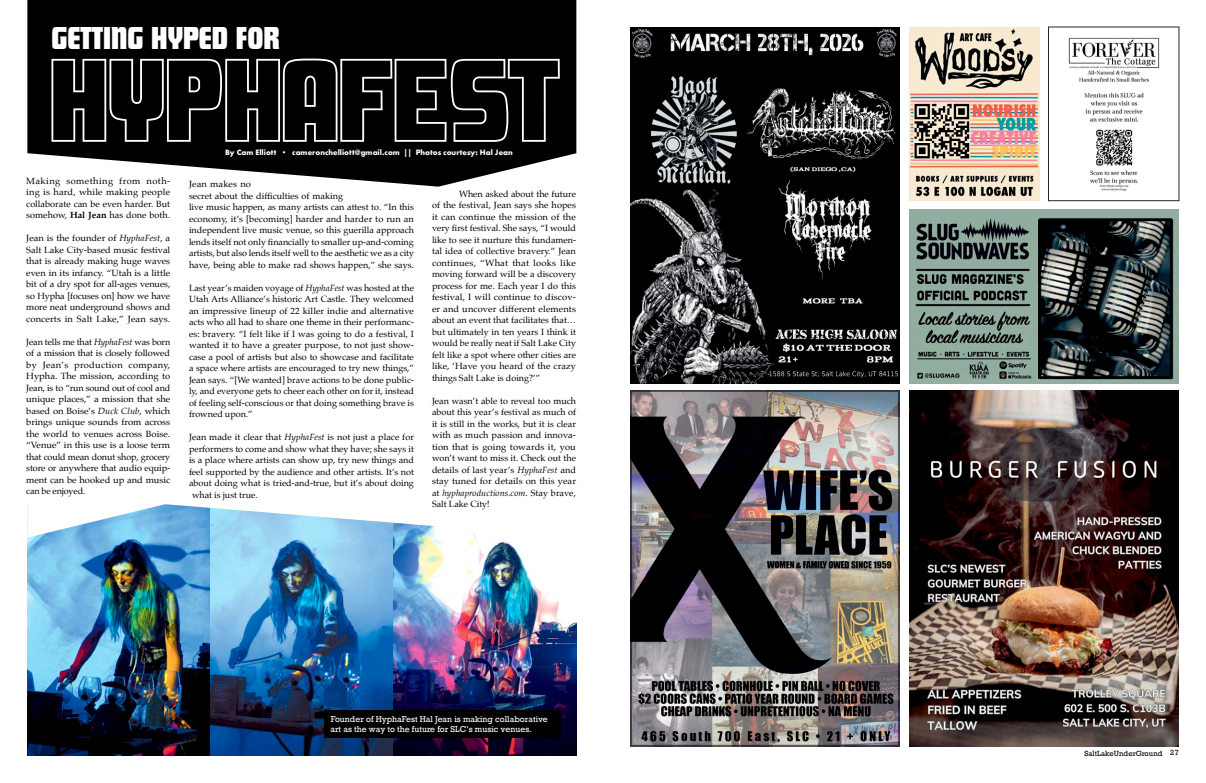
<style>
.page{position:relative;width:1206px;height:783px;background:#fff}
.page>*{position:absolute;margin:0;border:0;box-sizing:border-box;transform-origin:0 0}
.t1{font:33px "Futura LT Pro Display";color:#fff}
.Issue-Body-Text{font:9px/11.5px "Palatino";color:#000;text-align:justify}
.Issue-Body-Text-2{font:9px/11.5px "Palatino";color:#000;text-align:justify;scale:1.04 1}
.Caption-Text{font:8px/10px "Rockwell";color:#fff}
.Byline{font:700 8px "Futura PT";letter-spacing:.005em;color:#fff}
.t2{font:7px "Rockwell";color:#000}
.s1{font-weight:700}
.s2{font-style:italic}
</style>
<div class="page">
<img style="left:27px;top:538px;width:366px;height:218px">
<img style="left:393px;top:538px;width:183px;height:218px">
<svg style="left:27px;top:0;width:549px;height:187px;fill:#000"></svg>
<svg style="left:27px;top:503px;width:449px;height:35px"></svg>
<div style="left:324px;top:710px;width:237px;height:28px;background:#000"></div>
<svg style="left:51px;top:59px;width:509px;height:83px;background:#212121"></svg>
<img style="left:909px;top:210px;width:270px;height:173px">
<img style="left:1068px;top:37px;width:92px;height:155px">
<div style="left:1048px;top:27px;width:131px;height:174px;border:1px solid #232722"></div>
<img style="left:909px;top:27px;width:131px;height:174px">
<img style="left:630px;top:27px;width:270px;height:356px">
<img style="left:630px;top:391px;width:270px;height:356px">
<img style="left:909px;top:391px;width:270px;height:356px">
<p class="t1" style="left:51px;top:20px;width:230px">GETTING HYPED FOR</p>
<p class="Issue-Body-Text-2" style="left:26px;top:175px;width:140px">Making something from noth&shy;ing is hard, while making people collaborate can be even harder. But somehow, <span class="s1">Hal Jean</span> has done both.</p>
<p class="Issue-Body-Text-2" style="left:26px;top:233px;width:140px">Jean is the founder of <span class="s2">HyphaFest</span>, a Salt Lake City-based music festival that is already making huge waves even in its infancy. “Utah is a little bit of a dry spot for all-ages venues, so Hypha [focuses on] how we have more neat underground shows and concerts in Salt Lake,” Jean says.</p>
<p class="Issue-Body-Text" style="left:26px;top:336px;width:146px">Jean tells me that <span class="s2">HyphaFest</span> was born of a mission that is closely followed by Jean’s production company, Hypha. The mission, according to Jean, is to “run sound out of cool and unique places,” a mission that she based on Boise’s <span class="s2">Duck Club</span>, which brings unique sounds from across the world to venues across Boise. “Venue” in this use is a loose term that could mean donut shop, grocery store or anywhere that audio equip&shy;ment can be hooked up and music can be enjoyed.</p>
<p class="Byline" style="left:225px;top:147px;width:289px">By Cam Elliott • cameronchelliott@gmail.com || Photos courtesy: Hal Jean</p>
<p class="Issue-Body-Text-2" style="left:189px;top:178px;width:218px;text-align:left">Jean makes no<br>secret about the difficulties of making<br>live music happen, as many artists can attest to. “In this economy, it’s [becoming] harder and harder to run an independent live music venue, so this guerilla approach lends itself not only financially to smaller up-and-coming artists, but also lends itself well to the aesthetic we as a city have, being able to make rad shows happen,” she says.</p>
<p class="Issue-Body-Text" style="left:189px;top:282px;width:227px">Last year’s maiden voyage of <span class="s2">HyphaFest</span> was hosted at the Utah Arts Alliance’s historic Art Castle. They welcomed an impressive lineup of 22 killer indie and alternative acts who all had to share one theme in their performanc&shy;es: bravery. “I felt like if I was going to do a festival, I wanted it to have a greater purpose, to not just show&shy;case a pool of artists but also to showcase and facilitate a space where artists are encouraged to try new things,” Jean says. “[We wanted] brave actions to be done public&shy;ly, and everyone gets to cheer each other on for it, instead of feeling self-conscious or that doing something brave is frowned upon.”</p>
<p class="Issue-Body-Text" style="left:189px;top:431px;width:226px">Jean made it clear that <span class="s2">HyphaFest</span> is not just a place for</p>
<p class="Issue-Body-Text" style="left:189px;top:443px;width:227px">performers to come and show what they have; she says it</p>
<p class="Issue-Body-Text" style="left:189px;top:454px;width:226px">is a place where artists can show up, try new things and</p>
<p class="Issue-Body-Text" style="left:189px;top:466px;width:226px">feel supported by the audience and other artists. It’s not</p>
<p class="Issue-Body-Text" style="left:189px;top:477px;width:226px">about doing what is tried-and-true, but it’s about doing</p>
<p class="Issue-Body-Text" style="left:192px;top:489px;width:67px">what is just true.</p>
<p class="Issue-Body-Text" style="left:432px;top:188px;width:146px;text-indent:27px">When asked about the future of the festival, Jean says she hopes it can continue the mission of the very first festival. She says, “I would like to see it nurture this fundamen&shy;tal idea of collective bravery.” Jean continues, “What that looks like moving forward will be a discovery process for me. Each year I do this festival, I will continue to discov&shy;er and uncover different elements about an event that facilitates that… but ultimately in ten years I think it would be really neat if Salt Lake City felt like a spot where other cities are like, ‘Have you heard of the crazy things Salt Lake is doing?’”</p>
<p class="Issue-Body-Text" style="left:432px;top:395px;width:146px">Jean wasn’t able to reveal too much about this year’s festival as much of it is still in the works, but it is clear with as much passion and innova&shy;tion that is going towards it, you won’t want to miss it. Check out the details of last year’s <span class="s2">HyphaFest</span> and stay tuned for details on this year at <span class="s2">hyphaproductions.com</span>. Stay brave, Salt Lake City!</p>
<p class="Caption-Text" style="left:330px;top:714px;width:219px">Founder of HyphaFest Hal Jean is making collaborative art as the way to the future for SLC’s music venues.</p>
<p class="t2" style="left:1084px;top:749px;width:96px">SaltLakeUnderGround 27</p>
</div>
